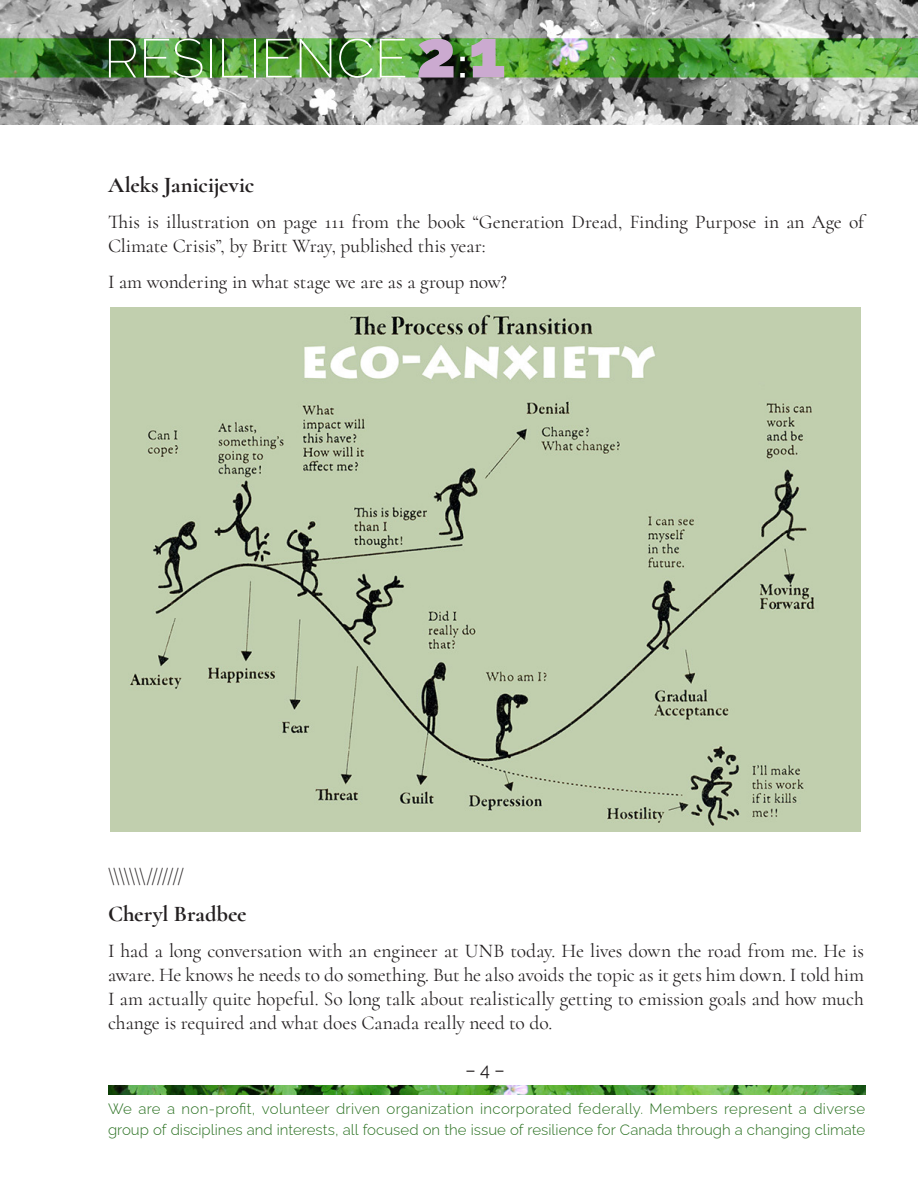
<style>
.page{position:relative;width:918px;height:1188px;background:#fff}
.page>*{position:absolute;margin:0;border:0;box-sizing:border-box;transform-origin:0 0}
.t1{font:200 54.6px "Raleway";color:#fff}
.t2{font:700 22.5px "Cormorant";color:#231f20}
.t3{font:19.5px/24px "Cormorant";letter-spacing:-.005em;color:#231f20}
.t4{font:18px "Raleway";color:#231f20}
.t5{font:300 15px/21px "Raleway";letter-spacing:.005em;color:#297020}
.s1{font-weight:900;font-size:66.75px;color:#cbaad0}
.s2{font-weight:500;font-size:40.2px}
.s3{font-weight:900;font-size:67.8px;color:#cbaad0}
</style>
<div class="page">
<img style="left:0;top:0;width:918px;height:124px">
<img style="left:108px;top:1085px;width:757px;height:9px">
<img style="left:110px;top:308px;width:750px;height:523px">
<h1 class="t1" style="left:104px;top:26px;width:404px">RESILIENCE<span class="s1">2</span><span class="s2">:</span><span class="s3">1</span></h1>
<p class="t2" style="left:108px;top:171px;width:148px">Aleks Janicijevic</p>
<p class="t3" style="left:108px;top:210px;width:758px">This is illustration on page 111 from the book “Generation Dread, Finding Purpose in an Age of<br>Climate Crisis”, by Britt Wray, published this year:</p>
<p class="t3" style="left:108px;top:270px;width:400px">I am wondering in what stage we are as a group now?</p>
<p class="t3" style="left:108px;top:864px;width:78px">\\\\\\\///////</p>
<p class="t2" style="left:108px;top:900px;width:140px">Cheryl Bradbee</p>
<p class="t3" style="left:108px;top:939px;width:758px;text-align:justify">I had a long conversation with an engineer at UNB today. He lives down the road from me. He is aware. He knows he needs to do something. But he also avoids the topic as it gets him down. I told him I am actually quite hopeful. So long talk about realistically getting to emission goals and how much change is required and what does Canada really need to do.</p>
<p class="t4" style="left:465px;top:1055px;width:41px">– 4 –</p>
<p class="t5" style="left:108px;top:1096px;width:759px">We are a non-profit, volunteer driven organization incorporated federally. Members represent a diverse group of disciplines and interests, all focused on the issue of resilience for Canada through a changing climate</p>
</div>
